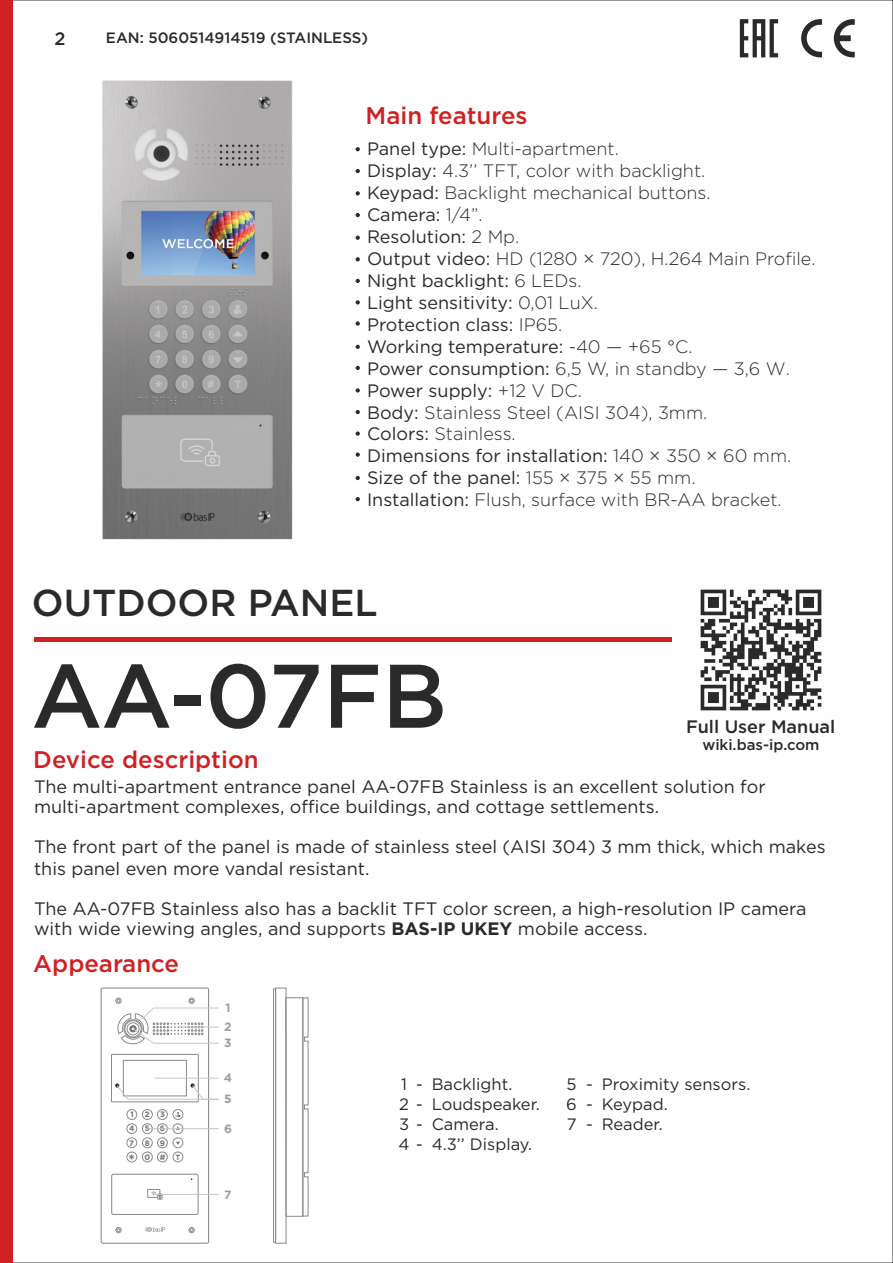
<style>
.page{position:relative;width:893px;height:1263px;background:#fff}
.page>*{position:absolute;margin:0;border:0;box-sizing:border-box;transform-origin:0 0}
.t1{font:500 90px "Gotham Pro";letter-spacing:-.005em;color:#2b2a29}
.t2{font:500 37.5px "Gotham Pro";color:#2b2a29}
.t3{font:500 24px "Gotham Pro";color:#d12023}
.t4{font:300 18px/21.9px "Gotham Pro";color:#2b2a29}
.t5{font:18px/21.9px "Gotham Pro";color:#2b2a29}
.t6{font:500 18px "Gotham Pro";color:#2b2a29}
.t7{font:16.5px/20.1px "Gotham Pro";color:#2b2a29}
.t8{font:500 15px "Gotham Pro";color:#2b2a29}
.t9{font:700 15px "Gotham Pro";color:#727271}
.t10{font:700 12px "Gotham Pro";color:#9d9e9e}
.t11{font:700 7.8px "Gotham Pro";color:#727271}
.t12{font:700 7.5px "Gotham Pro";color:#727271}
.s1{font-weight:400}
.s2{font-weight:700}
</style>
<div class="page">
<div style="left:0;top:0;width:13px;height:1263px;background:#d12023"></div>
<div style="left:34px;top:637px;width:638px;height:5px;background:#d12023"></div>
<img style="left:700px;top:589px;width:122px;height:122px">
<svg style="left:801px;top:19px;width:21px;height:38px"></svg>
<svg style="left:834px;top:19px;width:21px;height:38px"></svg>
<svg style="left:740px;top:19px;width:38px;height:38px"></svg>
<img style="left:102px;top:80px;width:191px;height:460px">
<svg style="left:356px;top:147px;width:4px;height:4px"></svg>
<svg style="left:356px;top:191px;width:4px;height:4px"></svg>
<svg style="left:356px;top:213px;width:4px;height:4px"></svg>
<svg style="left:356px;top:236px;width:4px;height:4px"></svg>
<svg style="left:356px;top:257px;width:4px;height:4px"></svg>
<svg style="left:356px;top:321px;width:4px;height:5px"></svg>
<svg style="left:356px;top:345px;width:4px;height:4px"></svg>
<svg style="left:356px;top:366px;width:4px;height:4px"></svg>
<svg style="left:356px;top:388px;width:4px;height:5px"></svg>
<svg style="left:356px;top:300px;width:4px;height:5px"></svg>
<svg style="left:356px;top:169px;width:4px;height:4px"></svg>
<svg style="left:356px;top:279px;width:4px;height:4px"></svg>
<svg style="left:356px;top:452px;width:4px;height:5px"></svg>
<svg style="left:356px;top:476px;width:4px;height:4px"></svg>
<svg style="left:356px;top:497px;width:4px;height:4px"></svg>
<svg style="left:356px;top:431px;width:4px;height:5px"></svg>
<svg style="left:356px;top:410px;width:4px;height:4px"></svg>
<div style="left:101px;top:987px;width:108px;height:257px;border:1px solid #898989;border-radius:2px"></div>
<div style="left:111px;top:1054px;width:88px;height:48px;border:1px solid #898989"></div>
<div style="left:123px;top:1060px;width:64px;height:36px;border:1px solid #898989"></div>
<svg style="left:145px;top:1227px;width:20px;height:5px"></svg>
<div style="left:115px;top:1227px;width:7px;height:6px;border:1px solid #898989;border-radius:50%"></div>
<svg style="left:189px;top:1227px;width:6px;height:6px"></svg>
<div style="left:126px;top:1109px;width:11px;height:11px;border:1px solid #898989;border-radius:50%"></div>
<div style="left:142px;top:1109px;width:11px;height:11px;border:1px solid #898989;border-radius:50%"></div>
<div style="left:157px;top:1109px;width:11px;height:11px;border:1px solid #898989;border-radius:50%"></div>
<div style="left:173px;top:1109px;width:10px;height:11px;border:1px solid #898989;border-radius:50%"></div>
<div style="left:126px;top:1123px;width:11px;height:11px;border:1px solid #898989;border-radius:50%"></div>
<div style="left:142px;top:1123px;width:11px;height:11px;border:1px solid #898989;border-radius:50%"></div>
<div style="left:157px;top:1123px;width:11px;height:11px;border:1px solid #898989;border-radius:50%"></div>
<div style="left:173px;top:1123px;width:10px;height:11px;border:1px solid #898989;border-radius:50%"></div>
<div style="left:126px;top:1137px;width:11px;height:11px;border:1px solid #898989;border-radius:50%"></div>
<div style="left:142px;top:1137px;width:11px;height:11px;border:1px solid #898989;border-radius:50%"></div>
<div style="left:157px;top:1137px;width:11px;height:11px;border:1px solid #898989;border-radius:50%"></div>
<div style="left:173px;top:1137px;width:10px;height:11px;border:1px solid #898989;border-radius:50%"></div>
<div style="left:126px;top:1151px;width:11px;height:11px;border:1px solid #898989;border-radius:50%"></div>
<div style="left:142px;top:1151px;width:11px;height:11px;border:1px solid #898989;border-radius:50%"></div>
<div style="left:157px;top:1151px;width:11px;height:11px;border:1px solid #898989;border-radius:50%"></div>
<div style="left:173px;top:1151px;width:10px;height:11px;border:1px solid #898989;border-radius:50%"></div>
<svg style="left:176px;top:1112px;width:4px;height:5px"></svg>
<div style="left:111px;top:1174px;width:88px;height:41px;border:1px solid #898989;border-radius:2px"></div>
<svg style="left:147px;top:1189px;width:15px;height:10px"></svg>
<div style="left:285px;top:997px;width:18px;height:220px;border:1px solid #898989"></div>
<svg style="left:273px;top:988px;width:3px;height:255px"></svg>
<svg style="left:302px;top:997px;width:7px;height:220px"></svg>
<svg style="left:115px;top:998px;width:104px;height:48px"></svg>
<hr style="left:178px;top:1027px;width:41px;height:1px;background:#c5c6c6">
<hr style="left:155px;top:1078px;width:64px;height:1px;background:#c5c6c6">
<hr style="left:148px;top:1128px;width:71px;height:1px;background:#c5c6c6">
<hr style="left:154px;top:1194px;width:65px;height:1px;background:#c5c6c6">
<svg style="left:115px;top:1083px;width:104px;height:17px"></svg>
<p class="t6" style="left:54px;top:32px;width:13px">2</p>
<p class="t8" style="left:106px;top:32px;width:264px">EAN: 5060514914519 (STAINLESS)</p>
<h3 class="t3" style="left:366px;top:107px;width:163px">Main features</h3>
<p class="t4" style="left:367px;top:139px;width:450px"><span class="s1">Panel type:</span> Multi-apartment.<br><span class="s1">Display:</span> 4.3’’ TFT, color with backlight.<br><span class="s1">Keypad:</span> Backlight mechanical buttons.<br><span class="s1">Camera:</span> 1/4”.<br><span class="s1">Resolution:</span> 2 Мp.<br><span class="s1">Output video:</span> HD (1280 × 720), H.264 Main Profile.<br><span class="s1">Night backlight:</span> 6 LEDs.<br><span class="s1">Light sensitivity:</span> 0,01 LuX.<br><span class="s1">Protection class:</span> IP65.<br><span class="s1">Working temperature:</span> -40 — +65 °С.<br><span class="s1">Power consumption:</span> 6,5 W, in standby — 3,6 W.<br><span class="s1">Power supply:</span> +12 V DC.<br><span class="s1">Body:</span> Stainless Steel (AISI 304), 3mm.<br><span class="s1">Colors:</span> Stainless.<br><span class="s1">Dimensions for installation:</span> 140 × 350 × 60 mm.<br><span class="s1">Size of the panel:</span> 155 × 375 × 55 mm.<br><span class="s1">Installation:</span> Flush, surface with BR-AA bracket.</p>
<h2 class="t2" style="left:32px;top:589px;width:348px">OUTDOOR PANEL</h2>
<h1 class="t1" style="left:31px;top:662px;width:417px">AA-07FB</h1>
<h3 class="t3" style="left:33px;top:750px;width:227px">Device description</h3>
<p class="t6" style="left:686px;top:720px;width:151px">Full User Manual</p>
<p class="t8" style="left:702px;top:739px;width:119px">wiki.bas-ip.com</p>
<p class="t5" style="left:34px;top:777px;width:733px">The multi-apartment entrance panel AA-07FB Stainless is an excellent solution for</p>
<p class="t5" style="left:34px;top:797px;width:627px">multi-apartment complexes, office buildings, and cottage settlements.</p>
<p class="t5" style="left:34px;top:837px;width:793px">The front part of the panel is made of stainless steel (AISI 304) 3 mm thick, which makes this panel even more vandal resistant.</p>
<p class="t5" style="left:34px;top:898px;width:774px">The AA-07FB Stainless also has a backlit TFT color screen, a high-resolution IP camera</p>
<h3 class="t3" style="left:33px;top:955px;width:147px">Appearance</h3>
<p class="t5" style="left:34px;top:919px;width:615px">with wide viewing angles, and supports <span class="s2">BAS-IP UKEY</span> mobile access.</p>
<p class="t11" style="left:130px;top:1111px;width:5px">1</p>
<p class="t11" style="left:145px;top:1111px;width:6px">2</p>
<p class="t11" style="left:160px;top:1111px;width:6px">3</p>
<p class="t11" style="left:129px;top:1126px;width:7px">4</p>
<p class="t11" style="left:145px;top:1126px;width:6px">5</p>
<p class="t11" style="left:160px;top:1126px;width:7px">6</p>
<p class="t11" style="left:129px;top:1140px;width:6px">7</p>
<p class="t11" style="left:145px;top:1140px;width:6px">8</p>
<p class="t11" style="left:160px;top:1140px;width:7px">9</p>
<p class="t11" style="left:145px;top:1154px;width:7px">0</p>
<p class="t9" style="left:129px;top:1154px;width:38px">* <sup>#</sup></p>
<p class="t12" style="left:176px;top:1154px;width:6px">T</p>
<p class="t10" style="left:225px;top:1003px;width:7px">1</p>
<p class="t10" style="left:224px;top:1039px;width:9px">3</p>
<p class="t10" style="left:224px;top:1022px;width:9px">2</p>
<p class="t10" style="left:224px;top:1073px;width:10px">4</p>
<p class="t10" style="left:224px;top:1095px;width:9px">5</p>
<p class="t10" style="left:224px;top:1124px;width:9px">6</p>
<p class="t10" style="left:224px;top:1190px;width:9px">7</p>
<p class="t7" style="left:432px;top:1075px;width:110px">Backlight.<br>Loudspeaker.<br>Camera.<br>4.3’’ Display.</p>
<p class="t7" style="left:399px;top:1075px;width:26px">1<br>2 -<br>3 -<br>4 -</p>
<p class="t7" style="left:566px;top:1075px;width:12px;text-align:justify">5<br>6<br>7</p>
<p class="t7" style="left:416px;top:1075px;width:8px">-</p>
<p class="t7" style="left:586px;top:1075px;width:8px;text-align:justify">- - -</p>
<p class="t7" style="left:602px;top:1075px;width:150px">Proximity sensors.<br>Keypad.<br>Reader.</p>
</div>
